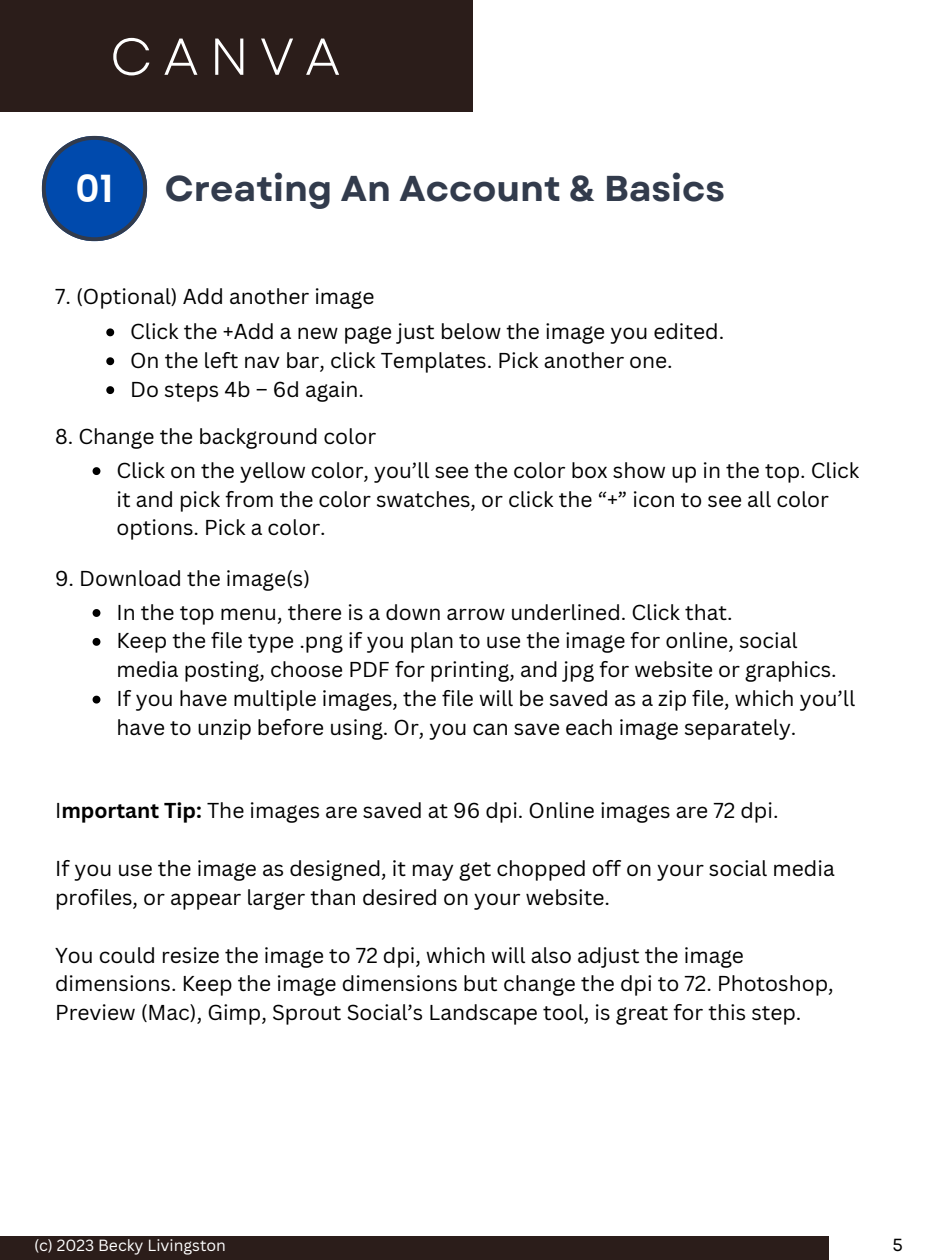
<style>
.page{position:relative;width:945px;height:1260px;background:#fff}
.page>*{position:absolute;margin:0;border:0;box-sizing:border-box;transform-origin:0 0}
.t1{font:51.8px "Garet";letter-spacing:.205em;color:#fff}
.t2{font:600 37.45px "Poppins";color:#fff}
.t3{font:700 35.88px "Garet";color:#323b4c}
.t4{font:21px/28.9px "Canva Sans";color:#000}
.t5{font:17.5px "Garet";color:#000}
.t6{font:15.75px "Canva Sans";color:#fff}
.s1{font-weight:700}
</style>
<div class="page">
<div style="left:0;top:0;width:472px;height:111px;background:#2b1d1a"></div>
<div style="left:0;top:1237px;width:829px;height:23px;background:#2b1d1a"></div>
<svg style="left:42px;top:136px;width:105px;height:105px"></svg>
<svg style="left:93px;top:467px;width:7px;height:8px"></svg>
<svg style="left:93px;top:609px;width:7px;height:8px"></svg>
<svg style="left:93px;top:638px;width:7px;height:8px"></svg>
<svg style="left:93px;top:696px;width:7px;height:8px"></svg>
<svg style="left:106px;top:328px;width:8px;height:8px"></svg>
<svg style="left:106px;top:357px;width:8px;height:8px"></svg>
<svg style="left:106px;top:386px;width:8px;height:8px"></svg>
<p class="t1" style="left:110px;top:19px;width:232px">CANVA</p>
<p class="t2" style="left:76px;top:163px;width:39px">01</p>
<p class="t3" style="left:165px;top:162px;width:562px">Creating An Account &amp; Basics</p>
<p class="t4" style="left:55px;top:281px;width:321px">7. (Optional) Add another image</p>
<p class="t4" style="left:130px;top:316px;width:596px">Click the +Add a new page just below the image you edited.</p>
<p class="t4" style="left:130px;top:345px;width:544px">On the left nav bar, click Templates. Pick another one.</p>
<p class="t4" style="left:130px;top:374px;width:235px">Do steps 4b – 6d again.</p>
<p class="t4" style="left:55px;top:421px;width:322px">8. Change the background color</p>
<p class="t4" style="left:116px;top:455px;width:745px">Click on the yellow color, you’ll see the color box show up in the top. Click it and pick from the color swatches, or click the “+” icon to see all color options. Pick a color.</p>
<p class="t4" style="left:55px;top:563px;width:257px">9. Download the image(s)</p>
<p class="t4" style="left:116px;top:597px;width:618px">In the top menu, there is a down arrow underlined. Click that.</p>
<p class="t4" style="left:116px;top:626px;width:722px">Keep the file type .png if you plan to use the image for online, social media posting, choose PDF for printing, and jpg for website or graphics.</p>
<p class="t4" style="left:116px;top:684px;width:740px">If you have multiple images, the file will be saved as a zip file, which you’ll have to unzip before using. Or, you can save each image separately.</p>
<p class="t4" style="left:55px;top:796px;width:725px">I<span class="s1">mportant Tip:</span> The images are saved at 96 dpi. Online images are 72 dpi.</p>
<p class="t4" style="left:55px;top:853px;width:781px">If you use the image as designed, it may get chopped off on your social media profiles, or appear larger than desired on your website.</p>
<p class="t4" style="left:55px;top:940px;width:780px">You could resize the image to 72 dpi, which will also adjust the image dimensions. Keep the image dimensions but change the dpi to 72. Photoshop,<br>Preview (Mac), Gimp, Sprout Social’s Landscape tool, is great for this step.</p>
<p class="t6" style="left:34px;top:1234px;width:193px">(c) 2023 Becky Livingston</p>
<p class="t5" style="left:892px;top:1232px;width:12px">5</p>
</div>
